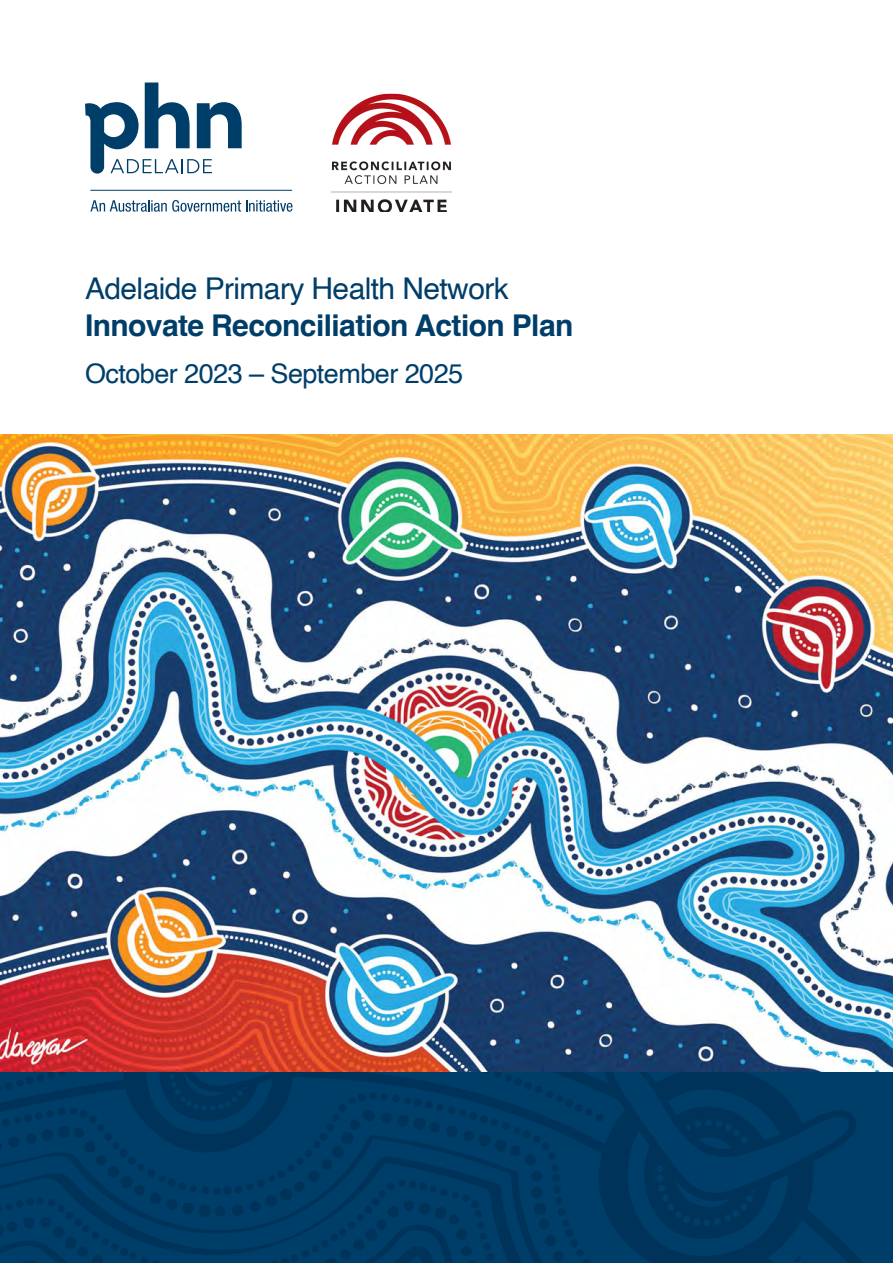
<style>
.page{position:relative;width:893px;height:1263px;background:#fff}
.page>*{position:absolute;margin:0;border:0;box-sizing:border-box;transform-origin:0 0}
.t1{font:700 30px "Helvetica";letter-spacing:-.02em;color:#003e6a}
.t2{font:30px "Helvetica";letter-spacing:-.02em;color:#003e6a}
.t3{font:27px "Helvetica";letter-spacing:-.02em;color:#003e6a}
</style>
<div class="page">
<img style="left:0;top:1072px;width:893px;height:191px">
<img style="left:0;top:434px;width:893px;height:638px">
<svg style="left:85px;top:83px;width:157px;height:91px"></svg>
<svg style="left:90px;top:200px;width:202px;height:12px"></svg>
<hr style="left:90px;top:190px;width:202px;height:1px;background:#003e6a">
<img style="left:331px;top:93px;width:121px;height:119px">
<p class="t2" style="left:85px;top:265px;width:425px">Adelaide Primary Health Network</p>
<p class="t1" style="left:85px;top:307px;width:490px">Innovate Reconciliation Action Plan</p>
<p class="t3" style="left:85px;top:353px;width:380px">October 2023 – September 2025</p>
</div>
